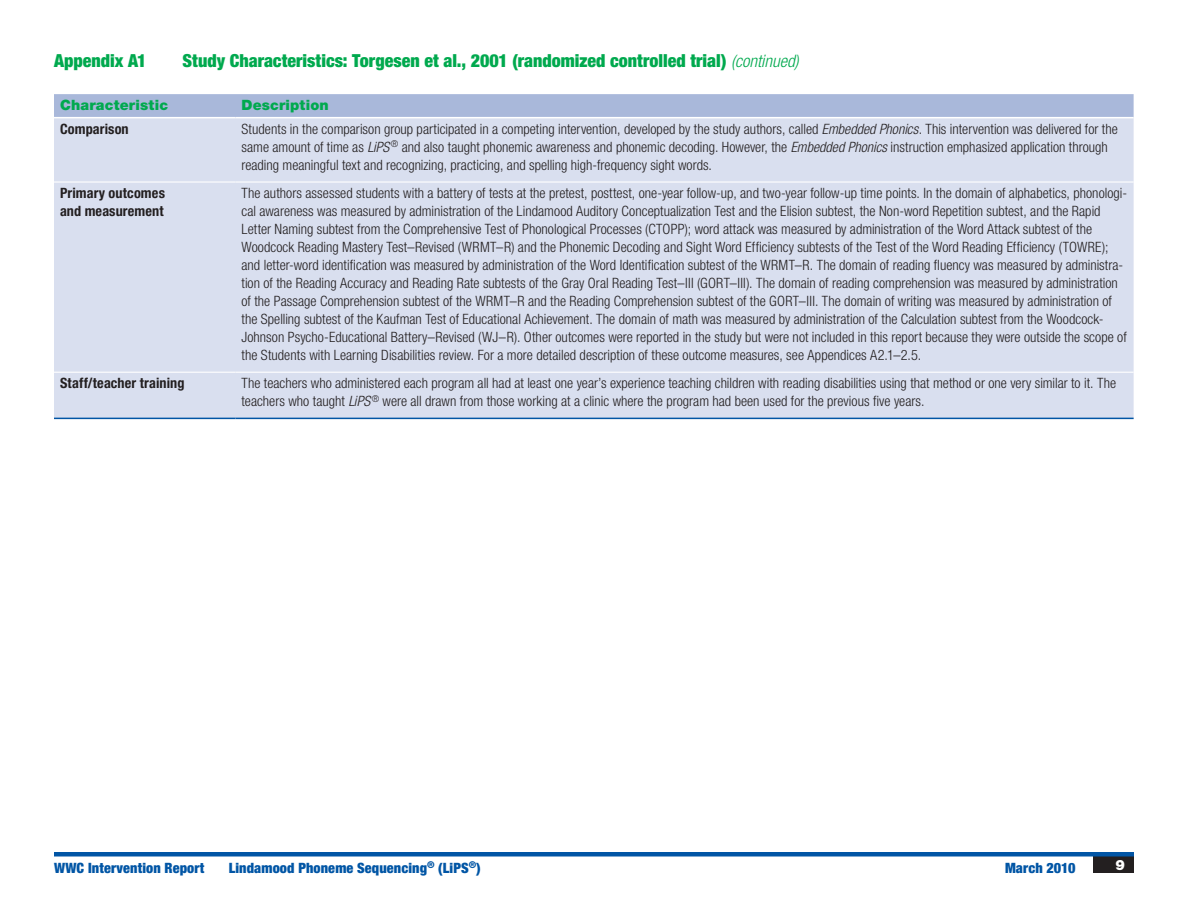
<style>
.page{position:relative;width:1188px;height:918px;background:#fff}
.page>*{position:absolute;margin:0;border:0;box-sizing:border-box;transform-origin:0 0}
.Appendix_title{font:900 condensed 18px "Helvetica Neue LT Std";color:#00a94e}
.Table_body_text{font:300 condensed 14.25px/18px "Helvetica Neue LT Std";color:#231f20}
.t1{font:900 condensed 14.25px "Helvetica Neue LT Std";letter-spacing:.01em;color:#0155a5}
.Table_sub_head{font:700 condensed 14.25px/18px "Helvetica Neue LT Std";letter-spacing:.01em;color:#231f20}
.Table_col__head{font:900 14.25px "Helvetica Neue LT Std";letter-spacing:.01em;color:#00a94e}
.t2{font:900 14.25px "Helvetica Neue LT Std";color:#fff}
.s1{font-weight:300;font-style:italic;font-size:17.25px}
.s2{font-style:italic}
</style>
<div class="page">
<div style="left:1094px;top:856px;width:40px;height:17px;background:#231f20"></div>
<hr style="left:54px;top:852px;width:1080px;height:4px;background:#0155a5">
<div style="left:54px;top:94px;width:1080px;height:23px;background:#a9b8da"></div>
<div style="left:54px;top:118px;width:1080px;height:300px;background:#d9dfef"></div>
<hr style="left:54px;top:181px;width:181px;height:2px;background:#fff">
<hr style="left:235px;top:181px;width:899px;height:2px;background:#fff">
<hr style="left:54px;top:372px;width:181px;height:1px;background:#fff">
<hr style="left:235px;top:372px;width:899px;height:1px;background:#fff">
<hr style="left:54px;top:418px;width:181px;height:1px;background:#0155a5">
<hr style="left:235px;top:418px;width:899px;height:1px;background:#0155a5">
<p class="Appendix_title" style="left:54px;top:49px;width:94px">Appendix A1</p>
<p class="Appendix_title" style="left:183px;top:49px;width:617px">Study Characteristics: Torgesen et al., 2001 (randomized controlled trial) <span class="s1">(continued)</span></p>
<p class="Table_col__head" style="left:60px;top:97px;width:110px">Characteristic</p>
<p class="Table_col__head" style="left:241px;top:97px;width:89px">Description</p>
<p class="Table_sub_head" style="left:60px;top:120px;width:70px">Comparison</p>
<p class="Table_body_text" style="left:241px;top:120px;width:878px">Students in the comparison group participated in a competing intervention, developed by the study authors, called <span class="s2">Embedded Phonics</span>. This intervention was delivered for the same amount of time as <span class="s2">LiPS</span> <sup>®</sup> and also taught phonemic awareness and phonemic decoding. However, the <span class="s2">Embedded Phonics</span> instruction emphasized application through reading meaningful text and recognizing, practicing, and spelling high-frequency sight words.</p>
<p class="Table_sub_head" style="left:60px;top:184px;width:106px">Primary outcomes and measurement</p>
<p class="Table_body_text" style="left:241px;top:184px;width:887px">The authors assessed students with a battery of tests at the pretest, posttest, one-year follow-up, and two-year follow-up time points. In the domain of alphabetics, phonologi&shy;cal awareness was measured by administration of the Lindamood Auditory Conceptualization Test and the Elision subtest, the Non-word Repetition subtest, and the Rapid Letter Naming subtest from the Comprehensive Test of Phonological Processes (CTOPP); word attack was measured by administration of the Word Attack subtest of the Woodcock Reading Mastery Test–Revised (WRMT–R) and the Phonemic Decoding and Sight Word Efficiency subtests of the Test of the Word Reading Efficiency (TOWRE); and letter-word identification was measured by administration of the Word Identification subtest of the WRMT–R. The domain of reading fluency was measured by administra&shy;tion of the Reading Accuracy and Reading Rate subtests of the Gray Oral Reading Test–III (GORT–III). The domain of reading comprehension was measured by administration of the Passage Comprehension subtest of the WRMT–R and the Reading Comprehension subtest of the GORT–III. The domain of writing was measured by administration of the Spelling subtest of the Kaufman Test of Educational Achievement. The domain of math was measured by administration of the Calculation subtest from the Woodcock-Johnson Psycho-Educational Battery–Revised (WJ–R). Other outcomes were reported in the study but were not included in this report because they were outside the scope of the Students with Learning Disabilities review. For a more detailed description of these outcome measures, see Appendices A2.1–2.5.</p>
<p class="Table_sub_head" style="left:60px;top:374px;width:126px">Staff/teacher training</p>
<p class="Table_body_text" style="left:241px;top:374px;width:876px">The teachers who administered each program all had at least one year’s experience teaching children with reading disabilities using that method or one very similar to it. The teachers who taught <span class="s2">LiPS</span> <sup>®</sup> were all drawn from those working at a clinic where the program had been used for the previous five years.</p>
<p class="t1" style="left:54px;top:859px;width:152px">WWC Intervention Report</p>
<p class="t1" style="left:229px;top:859px;width:253px">Lindamood Phoneme Sequencing<sup>®</sup> (LiPS<sup>®</sup>)</p>
<p class="t1" style="left:1005px;top:859px;width:72px">March 2010</p>
<p class="t2" style="left:1115px;top:856px;width:11px">9</p>
</div>
